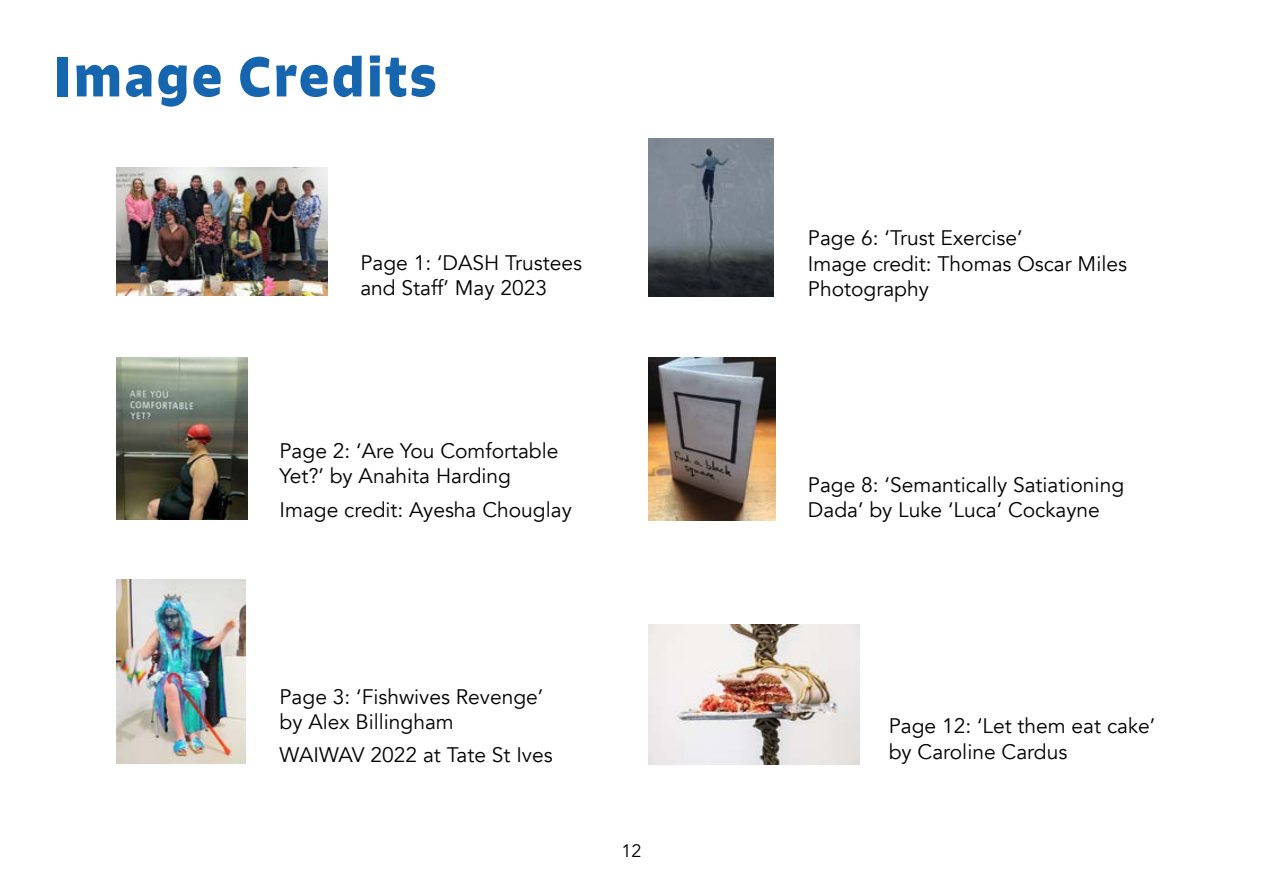
<style>
.page{position:relative;width:1263px;height:893px;background:#fff}
.page>*{position:absolute;margin:0;border:0;box-sizing:border-box;transform-origin:0 0}
.t1{font:700 54px "Signo";letter-spacing:.04em;color:#1665af}
.Paragraph_Style_1{font:21px/25.2px "Avenir";color:#000}
.t2{font:18px "Avenir";color:#000}
</style>
<div class="page">
<img style="left:117px;top:167px;width:210px;height:129px">
<img style="left:117px;top:358px;width:131px;height:162px">
<img style="left:117px;top:580px;width:129px;height:183px">
<img style="left:648px;top:138px;width:126px;height:159px">
<img style="left:648px;top:358px;width:127px;height:163px">
<img style="left:648px;top:624px;width:211px;height:141px">
<p class="t1" style="left:54px;top:42px;width:384px">Image Credits</p>
<p class="Paragraph_Style_1" style="left:360px;top:250px;width:223px">Page 1: ‘DASH Trustees and Staff’ May 2023</p>
<p class="Paragraph_Style_1" style="left:280px;top:438px;width:280px">Page 2: ‘Are You Comfortable<br>Yet?’ by Anahita Harding</p>
<p class="Paragraph_Style_1" style="left:280px;top:497px;width:294px">Image credit: Ayesha Chouglay</p>
<p class="Paragraph_Style_1" style="left:280px;top:684px;width:265px">Page 3: ‘Fishwives Revenge’ by Alex Billingham</p>
<p class="Paragraph_Style_1" style="left:280px;top:743px;width:274px">WAIWAV 2022 at Tate St Ives</p>
<p class="t2" style="left:621px;top:840px;width:22px">12</p>
<p class="Paragraph_Style_1" style="left:808px;top:226px;width:321px">Page 6: ‘Trust Exercise’<br>Image credit: Thomas Oscar Miles<br>Photography</p>
<p class="Paragraph_Style_1" style="left:808px;top:472px;width:318px">Page 8: ‘Semantically Satiationing<br>Dada’ by Luke ‘Luca’ Cockayne</p>
<p class="Paragraph_Style_1" style="left:889px;top:714px;width:268px">Page 12: ‘Let them eat cake’ by Caroline Cardus</p>
</div>
